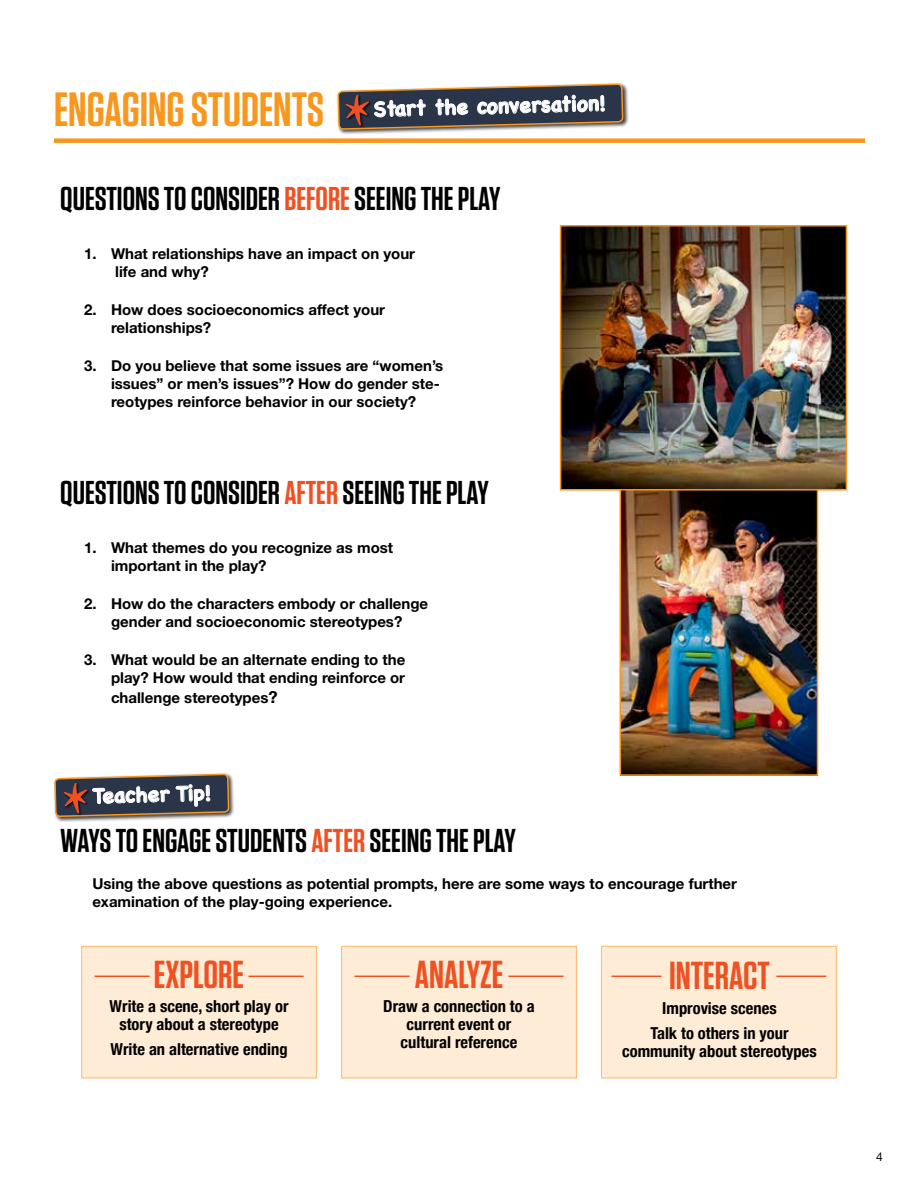
<style>
.page{position:relative;width:918px;height:1188px;background:#fff}
.page>*{position:absolute;margin:0;border:0;box-sizing:border-box;transform-origin:0 0}
.t1{font:600 48px "Tungsten";color:#f8971d}
.t2{font:600 39px "Tungsten";color:#f05123}
.t3{font:600 33px "Tungsten";color:#000}
.t4{font:700 21px "Chalkboard SE";color:#fff}
.t5{font:700 condensed 16.5px/18px "Helvetica Neue";color:#000;text-align:center}
.t6{font:700 15px/18px "Helvetica Neue LT Std";color:#000}
.t7{font:12px "Helvetica Neue LT Std";color:#000}
.s1{color:#f05123}
.s2{font-size:16.5px}
</style>
<div class="page">
<div style="left:53px;top:772px;width:182px;height:51px;background:#000;opacity:.75"></div>
<svg style="left:54px;top:772px;width:176px;height:51px"></svg>
<div style="left:63px;top:782px;width:27px;height:35px;background:#000;opacity:.75"></div>
<svg style="left:55px;top:774px;width:174px;height:42px;background:#5b565a"></svg>
<div style="left:81px;top:946px;width:236px;height:133px;background:#ffecd6;border:1px solid #fcbe76"></div>
<hr style="left:95px;top:976px;width:55px;height:1px;background:#f05123">
<hr style="left:249px;top:976px;width:55px;height:1px;background:#f05123">
<div style="left:601px;top:946px;width:236px;height:133px;background:#ffecd6;border:1px solid #fcbe76"></div>
<hr style="left:612px;top:976px;width:49px;height:1px;background:#f05123">
<hr style="left:776px;top:976px;width:50px;height:1px;background:#f05123">
<div style="left:341px;top:946px;width:236px;height:133px;background:#ffecd6;border:1px solid #fcbe76"></div>
<hr style="left:354px;top:976px;width:56px;height:1px;background:#f05123">
<hr style="left:508px;top:976px;width:56px;height:1px;background:#f05123">
<div style="left:336px;top:82px;width:293px;height:53px;background:#000;opacity:.75"></div>
<svg style="left:337px;top:82px;width:287px;height:157px"></svg>
<svg style="left:338px;top:84px;width:285px;height:45px;background:#646166"></svg>
<div style="left:54px;top:138px;width:811px;height:5px;background:#f8971d"></div>
<img style="left:623px;top:491px;width:192px;height:282px">
<div style="left:620px;top:478px;width:198px;height:298px;border:2px solid #f8971d"></div>
<img style="left:563px;top:228px;width:281px;height:260px">
<div style="left:560px;top:225px;width:287px;height:266px;border:2px solid #f8971d"></div>
<h1 class="t1" style="left:54px;top:84px;width:271px">ENGAGING STUDENTS</h1>
<h3 class="t4" style="left:373px;top:98px;width:234px;rotate:-2deg">Start the conversation!</h3>
<h3 class="t3" style="left:60px;top:181px;width:442px">QUESTIONS TO CONSIDER <span class="s1">BEFORE</span>SEEING THE PLAY</h3>
<p class="t6" style="left:115px;top:244px;width:301px;text-indent:-31px">1. What relationships have an impact on your life and why?</p>
<p class="t6" style="left:111px;top:300px;width:276px;text-indent:-27px">2. How does socioeconomics affect your relationships?</p>
<p class="t6" style="left:111px;top:357px;width:334px;text-indent:-27px">3. Do you believe that some issues are “women’s issues” or men’s issues”? How do gender ste&shy;reotypes reinforce behavior in our society?</p>
<h3 class="t3" style="left:60px;top:475px;width:430px">QUESTIONS TO CONSIDER <span class="s1">AFTER</span> SEEING THE PLAY</h3>
<p class="t6" style="left:111px;top:538px;width:284px;text-indent:-27px">1. What themes do you recognize as most important in the play?</p>
<p class="t6" style="left:84px;top:594px;width:346px;text-align:center">2. How do the characters embody or challenge gender and socioeconomic stereotypes?</p>
<p class="t6" style="left:84px;top:650px;width:323px;text-align:right">3. What would be an alternate ending to the play? How would that ending reinforce or</p>
<p class="t6" style="left:111px;top:688px;width:168px">challenge stereotypes<span class="s2">?</span></p>
<h3 class="t4" style="left:92px;top:784px;width:120px;rotate:-2deg">Teacher Tip!</h3>
<h3 class="t3" style="left:60px;top:823px;width:457px">WAYS TO ENGAGE STUDENTS <span class="s1">AFTER</span> SEEING THE PLAY</h3>
<p class="t6" style="left:92px;top:874px;width:646px">Using the above questions as potential prompts, here are some ways to encourage further examination of the play-going experience.</p>
<h2 class="t2" style="left:154px;top:954px;width:92px">EXPLORE</h2>
<p class="t5" style="left:110px;top:996px;width:180px">Write a scene, short play or story about a stereotype</p>
<p class="t5" style="left:111px;top:1039px;width:179px">Write an alternative ending</p>
<h2 class="t2" style="left:415px;top:954px;width:90px">ANALYZE</h2>
<p class="t5" style="left:383px;top:996px;width:153px">Draw a connection to a current event or cultural reference</p>
<h2 class="t2" style="left:669px;top:955px;width:102px">INTERACT</h2>
<p class="t5" style="left:650px;top:994px;width:140px;line-height:24.8px">Improvise scenes<br>Talk to others in your</p>
<p class="t5" style="left:622px;top:1041px;width:196px">community about stereotypes</p>
<p class="t7" style="left:876px;top:1150px;width:8px">4</p>
</div>
